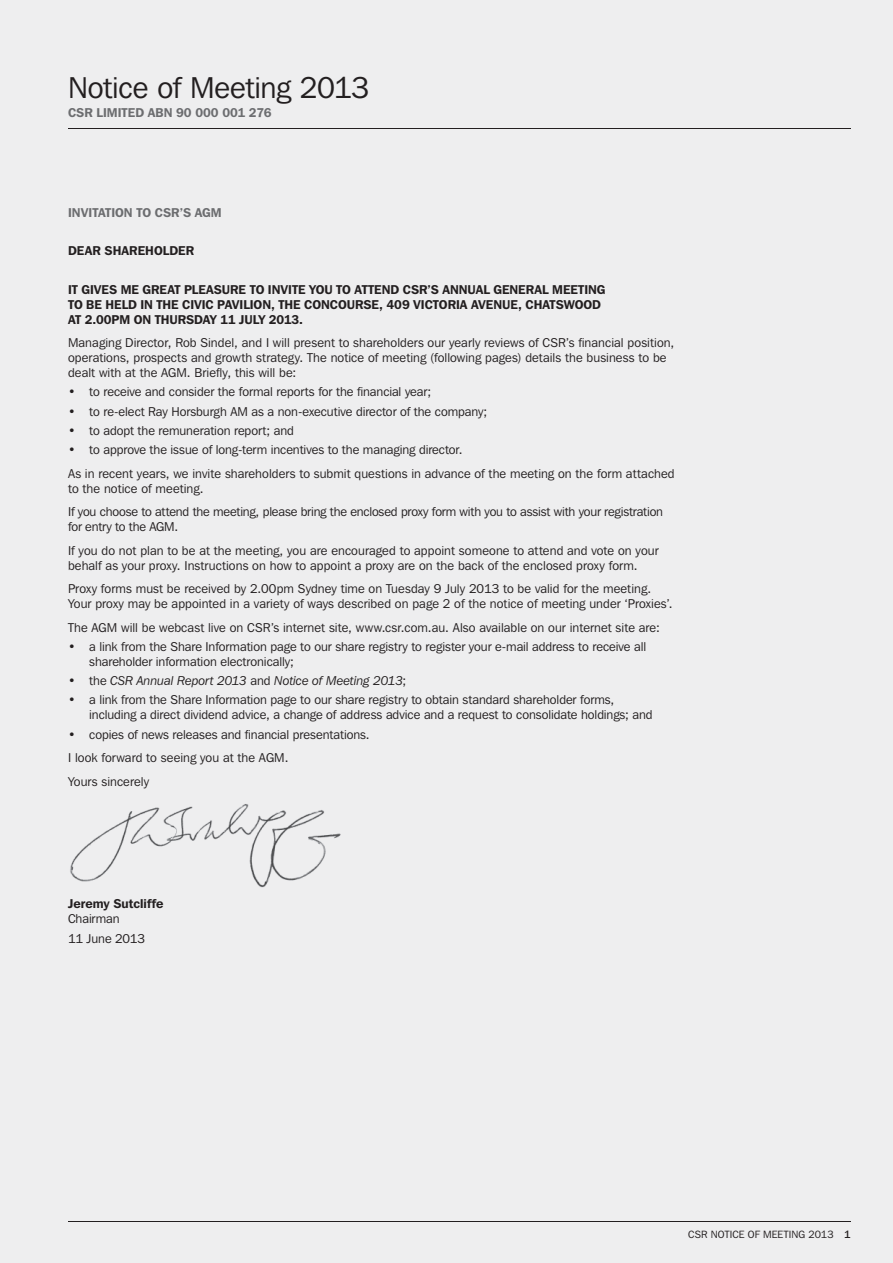
<style>
.page{position:relative;width:893px;height:1263px;background:#eeeeef}
.page>*{position:absolute;margin:0;border:0;box-sizing:border-box;transform-origin:0 0}
.t1{font:30px "Franklin Gothic IT Cby BT";letter-spacing:-.01em;color:#231f20}
.t2{font:12.75px/23.5px "Franklin Gothic IT Cby BT";letter-spacing:.005em;color:#231f20}
.t3{font:600 12.75px/15px "Franklin Gothic IT Cby BT";color:#231f20}
.t4{font:italic 12.75px "Franklin Gothic IT Cby BT";letter-spacing:-.005em;color:#231f20}
.t5{font:600 12.75px "Franklin Gothic IT Cby BT";color:#6c6d70}
.t6{font:10.5px "Franklin Gothic IT Cby BT";letter-spacing:.01em;color:#231f20}
.s1{font-style:normal}
.s2{font-weight:500}
</style>
<div class="page">
<hr style="left:68px;top:128px;width:782px;height:1px;background:#231f20">
<hr style="left:68px;top:1221px;width:782px;height:1px;background:#231f20">
<img style="left:70px;top:804px;width:271px;height:84px">
<h1 class="t1" style="left:68px;top:69px;width:303px">notice of meeting 2013</h1>
<p class="t5" style="left:68px;top:104px;width:205px">CSR LIMITED ABN 90 000 001 276</p>
<p class="t5" style="left:68px;top:204px;width:155px">INVITATION TO CSR’S AGM</p>
<p class="t3" style="left:68px;top:243px;width:128px">DEAR SHAREHOLDER</p>
<p class="t3" style="left:68px;top:281px;width:539px">IT GIVES ME GREAT PLEASURE TO INVITE YOU TO ATTEND CSR’S ANNUAL GENERAL MEETING<br>TO BE HELD IN THE CIVIC PAVILION, THE CONCOURSE, 409 VICTORIA AVENUE, CHATSWOOD<br>AT 2.00PM ON THURSDAY 11 JULY 2013.</p>
<p class="t2" style="left:68px;top:335px;width:608px;line-height:15px">managing Director, Rob Sindel, and i will present to shareholders our yearly reviews of CSR’s financial position, operations, prospects and growth strategy. the notice of meeting (following pages) details the business to be dealt with at the Agm. Briefly, this will be:</p>
<p class="t2" style="left:68px;top:380px;width:365px">• to receive and consider the formal reports for the financial year;</p>
<p class="t2" style="left:68px;top:399px;width:421px">• to re-elect Ray Horsburgh Am as a non-executive director of the company;</p>
<p class="t2" style="left:68px;top:418px;width:227px">• to adopt the remuneration report; and</p>
<p class="t2" style="left:68px;top:438px;width:608px">• to approve the issue of long-term incentives to the managing director.<br>As in recent years, we invite shareholders to submit questions in advance of the meeting on the form attached</p>
<p class="t2" style="left:68px;top:476px;width:597px">to the notice of meeting.<br>if you choose to attend the meeting, please bring the enclosed proxy form with you to assist with your registration</p>
<p class="t2" style="left:68px;top:515px;width:592px">for entry to the Agm.<br>if you do not plan to be at the meeting, you are encouraged to appoint someone to attend and vote on your</p>
<p class="t2" style="left:68px;top:553px;width:585px">behalf as your proxy. instructions on how to appoint a proxy are on the back of the enclosed proxy form.<br>Proxy forms must be received by 2.00pm Sydney time on tuesday 9 July 2013 to be valid for the meeting.</p>
<p class="t2" style="left:68px;top:592px;width:606px">Your proxy may be appointed in a variety of ways described on page 2 of the notice of meeting under ‘Proxies’. the Agm will be webcast live on CSR’s internet site, www.csr.com.au. Also available on our internet site are:</p>
<p class="t2" style="left:89px;top:639px;width:558px;line-height:15px;text-indent:-21px">• a link from the Share information page to our share registry to register your e-mail address to receive all shareholder information electronically;</p>
<p class="t4" style="left:68px;top:673px;width:340px"><span class="s1">• the</span> CSR Annual Report 2013 <span class="s1">and</span> Notice of Meeting 2013<span class="s1">;</span></p>
<p class="t2" style="left:89px;top:692px;width:565px;line-height:15px;text-indent:-21px">• a link from the Share information page to our share registry to obtain standard shareholder forms, including a direct dividend advice, a change of address advice and a request to consolidate holdings; and</p>
<p class="t2" style="left:68px;top:722px;width:303px">• copies of news releases and financial presentations. i look forward to seeing you at the Agm.<br>Yours sincerely</p>
<p class="t3" style="left:68px;top:896px;width:97px">Jeremy Sutcliffe</p>
<p class="t2" style="left:68px;top:909px;width:79px;line-height:19.2px">Chairman<br>11 June 2013</p>
<p class="t6" style="left:688px;top:1228px;width:164px">CSR notiCe of meeting 2013 <span class="s2">1</span></p>
</div>
